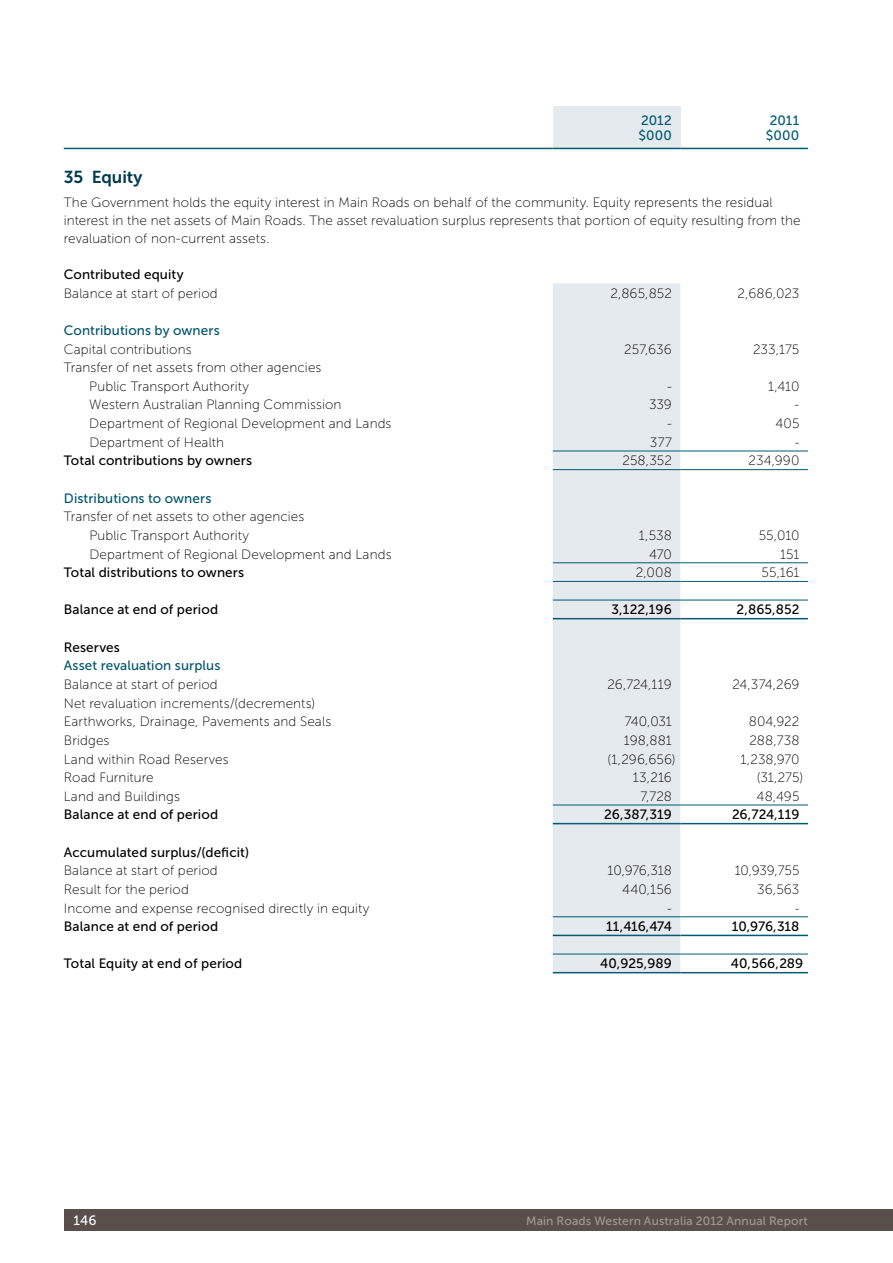
<style>
.page{position:relative;width:893px;height:1263px;background:#fff}
.page>*{position:absolute;margin:0;border:0;box-sizing:border-box;transform-origin:0 0}
.t1{font:17.25px "Museo Sans 700";color:#003a4f}
.t2{font:13.5px/18.6px "Museo Sans 100";letter-spacing:.01em;color:#000}
.t3{font:13.5px "Museo Sans 500";letter-spacing:.005em;color:#000}
.t4{font:13.5px "Museo Sans 500";letter-spacing:.005em;color:#00546b}
.t5{font:13.5px/15px "Museo Sans 500";letter-spacing:.015em;color:#005b72}
.t6{font:13.5px "Museo Sans 500";color:#fff}
.t7{font:12px "Museo Sans 500";letter-spacing:.015em;color:#a09995}
</style>
<div class="page">
<div style="left:64px;top:1210px;width:829px;height:21px;background:#59504b"></div>
<div style="left:553px;top:283px;width:127px;height:689px;background:#e5eaee"></div>
<hr style="left:553px;top:972px;width:127px;height:1px;background:#005b72">
<hr style="left:553px;top:954px;width:127px;height:1px;background:#005b72">
<hr style="left:553px;top:935px;width:127px;height:1px;background:#005b72">
<hr style="left:553px;top:916px;width:127px;height:1px;background:#005b72">
<hr style="left:553px;top:823px;width:127px;height:1px;background:#005b72">
<hr style="left:553px;top:805px;width:127px;height:1px;background:#005b72">
<hr style="left:680px;top:823px;width:128px;height:1px;background:#005b72">
<hr style="left:680px;top:805px;width:128px;height:1px;background:#005b72">
<hr style="left:680px;top:972px;width:128px;height:1px;background:#005b72">
<hr style="left:680px;top:954px;width:128px;height:1px;background:#005b72">
<hr style="left:680px;top:451px;width:128px;height:1px;background:#005b72">
<hr style="left:680px;top:562px;width:128px;height:1px;background:#005b72">
<hr style="left:680px;top:935px;width:128px;height:1px;background:#005b72">
<hr style="left:553px;top:562px;width:127px;height:1px;background:#005b72">
<hr style="left:553px;top:581px;width:127px;height:1px;background:#005b72">
<hr style="left:680px;top:916px;width:128px;height:1px;background:#005b72">
<hr style="left:680px;top:618px;width:128px;height:1px;background:#005b72">
<hr style="left:680px;top:581px;width:128px;height:1px;background:#005b72">
<hr style="left:680px;top:600px;width:128px;height:1px;background:#005b72">
<hr style="left:553px;top:618px;width:127px;height:1px;background:#005b72">
<hr style="left:553px;top:600px;width:127px;height:1px;background:#005b72">
<hr style="left:680px;top:469px;width:128px;height:1px;background:#005b72">
<hr style="left:553px;top:469px;width:127px;height:1px;background:#005b72">
<hr style="left:553px;top:451px;width:127px;height:1px;background:#005b72">
<div style="left:553px;top:106px;width:127px;height:42px;background:#e5eaee"></div>
<hr style="left:64px;top:148px;width:489px;height:1px;background:#005b72">
<hr style="left:553px;top:148px;width:127px;height:1px;background:#005b72">
<hr style="left:680px;top:148px;width:128px;height:1px;background:#005b72">
<p class="t5" style="left:638px;top:113px;width:35px">2012 $000</p>
<p class="t5" style="left:766px;top:113px;width:35px">2011 $000</p>
<p class="t1" style="left:64px;top:167px;width:80px">35 Equity</p>
<p class="t2" style="left:64px;top:194px;width:738px;line-height:18px">The Government holds the equity interest in Main Roads on behalf of the community. Equity represents the residual interest in the net assets of Main Roads. The asset revaluation surplus represents that portion of equity resulting from the revaluation of non-current assets.</p>
<p class="t3" style="left:64px;top:267px;width:121px">Contributed equity</p>
<p class="t2" style="left:64px;top:284px;width:155px">Balance at start of period</p>
<p class="t2" style="left:610px;top:284px;width:63px">2,865,852</p>
<p class="t2" style="left:738px;top:284px;width:63px">2,686,023</p>
<p class="t4" style="left:64px;top:323px;width:157px">Contributions by owners</p>
<p class="t2" style="left:64px;top:340px;width:129px">Capital contributions</p>
<p class="t2" style="left:624px;top:340px;width:49px">257,636</p>
<p class="t2" style="left:753px;top:340px;width:48px">233,175</p>
<p class="t2" style="left:89px;top:358px;width:234px;text-indent:-26px">Transfer of net assets from other agencies<br>Public Transport Authority</p>
<p class="t2" style="left:667px;top:377px;width:6px">-</p>
<p class="t2" style="left:768px;top:377px;width:33px">1,410</p>
<p class="t2" style="left:89px;top:396px;width:254px">Western Australian Planning Commission</p>
<p class="t2" style="left:649px;top:396px;width:24px">339</p>
<p class="t2" style="left:795px;top:396px;width:6px">-</p>
<p class="t2" style="left:89px;top:414px;width:304px">Department of Regional Development and Lands</p>
<p class="t2" style="left:667px;top:414px;width:6px">-</p>
<p class="t2" style="left:775px;top:414px;width:26px">405</p>
<p class="t2" style="left:89px;top:433px;width:136px">Department of Health</p>
<p class="t2" style="left:650px;top:433px;width:23px">377</p>
<p class="t2" style="left:795px;top:433px;width:6px">-</p>
<p class="t3" style="left:64px;top:453px;width:190px">Total contributions by owners</p>
<p class="t2" style="left:622px;top:452px;width:51px">258,352</p>
<p class="t2" style="left:749px;top:452px;width:52px">234,990</p>
<p class="t4" style="left:64px;top:491px;width:149px">Distributions to owners</p>
<p class="t2" style="left:89px;top:507px;width:217px;text-indent:-26px">Transfer of net assets to other agencies<br>Public Transport Authority</p>
<p class="t2" style="left:639px;top:526px;width:34px">1,538</p>
<p class="t2" style="left:759px;top:526px;width:42px">55,010</p>
<p class="t2" style="left:89px;top:545px;width:304px">Department of Regional Development and Lands</p>
<p class="t2" style="left:649px;top:545px;width:24px">470</p>
<p class="t2" style="left:780px;top:545px;width:21px">151</p>
<p class="t3" style="left:64px;top:565px;width:182px">Total distributions to owners</p>
<p class="t2" style="left:636px;top:563px;width:38px">2,008</p>
<p class="t2" style="left:762px;top:563px;width:39px">55,161</p>
<p class="t3" style="left:64px;top:602px;width:156px">Balance at end of period</p>
<p class="t3" style="left:611px;top:602px;width:62px">3,122,196</p>
<p class="t3" style="left:737px;top:602px;width:64px">2,865,852</p>
<p class="t3" style="left:64px;top:640px;width:58px">Reserves</p>
<p class="t4" style="left:64px;top:658px;width:158px">Asset revaluation surplus</p>
<p class="t2" style="left:64px;top:675px;width:155px">Balance at start of period</p>
<p class="t2" style="left:608px;top:675px;width:66px">26,724,119</p>
<p class="t2" style="left:732px;top:675px;width:69px">24,374,269</p>
<p class="t2" style="left:64px;top:694px;width:269px">Net revaluation increments/(decrements)<br>Earthworks, Drainage, Pavements and Seals</p>
<p class="t2" style="left:625px;top:712px;width:49px">740,031</p>
<p class="t2" style="left:749px;top:712px;width:52px">804,922</p>
<p class="t2" style="left:64px;top:731px;width:47px">Bridges</p>
<p class="t2" style="left:624px;top:731px;width:50px">198,881</p>
<p class="t2" style="left:750px;top:731px;width:51px">288,738</p>
<p class="t2" style="left:64px;top:750px;width:166px">Land within Road Reserves</p>
<p class="t2" style="left:608px;top:750px;width:70px">(1,296,656)</p>
<p class="t2" style="left:740px;top:750px;width:60px">1,238,970</p>
<p class="t2" style="left:64px;top:768px;width:91px">Road Furniture</p>
<p class="t2" style="left:633px;top:768px;width:40px">13,216</p>
<p class="t2" style="left:757px;top:768px;width:48px">(31,275)</p>
<p class="t2" style="left:64px;top:787px;width:118px">Land and Buildings</p>
<p class="t2" style="left:641px;top:787px;width:33px">7,728</p>
<p class="t2" style="left:757px;top:787px;width:44px">48,495</p>
<p class="t3" style="left:64px;top:807px;width:156px">Balance at end of period</p>
<p class="t3" style="left:604px;top:807px;width:69px">26,387,319</p>
<p class="t3" style="left:732px;top:807px;width:69px">26,724,119</p>
<p class="t3" style="left:64px;top:845px;width:187px">Accumulated surplus/(deficit)</p>
<p class="t2" style="left:64px;top:861px;width:155px">Balance at start of period</p>
<p class="t2" style="left:608px;top:861px;width:66px">10,976,318</p>
<p class="t2" style="left:735px;top:861px;width:66px">10,939,755</p>
<p class="t2" style="left:64px;top:880px;width:127px">Result for the period</p>
<p class="t2" style="left:622px;top:880px;width:51px">440,156</p>
<p class="t2" style="left:757px;top:880px;width:44px">36,563</p>
<p class="t2" style="left:64px;top:899px;width:307px">Income and expense recognised directly in equity</p>
<p class="t2" style="left:667px;top:899px;width:6px">-</p>
<p class="t2" style="left:795px;top:899px;width:6px">-</p>
<p class="t3" style="left:64px;top:919px;width:156px">Balance at end of period</p>
<p class="t3" style="left:606px;top:919px;width:67px">11,416,474</p>
<p class="t3" style="left:732px;top:919px;width:69px">10,976,318</p>
<p class="t3" style="left:64px;top:956px;width:180px">Total Equity at end of period</p>
<p class="t3" style="left:600px;top:956px;width:73px">40,925,989</p>
<p class="t3" style="left:731px;top:956px;width:74px">40,566,289</p>
<p class="t6" style="left:74px;top:1213px;width:24px">146</p>
<p class="t7" style="left:526px;top:1214px;width:283px">Main Roads Western Australia 2012 Annual Report</p>
</div>
